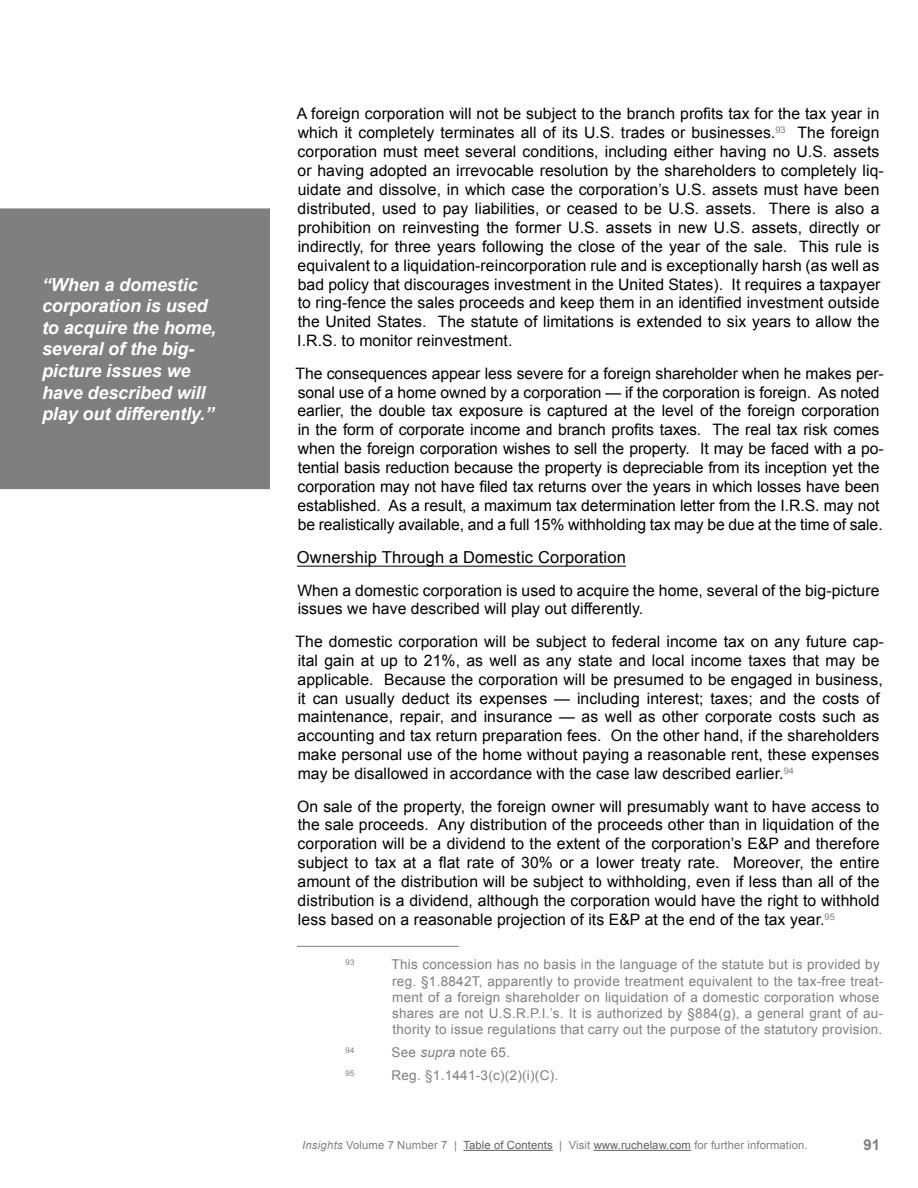
<style>
.page{position:relative;width:918px;height:1188px;background:#fff}
.page>*{position:absolute;margin:0;border:0;box-sizing:border-box;transform-origin:0 0}
.t1{font:italic 700 18px/21.6px "Arial";letter-spacing:-.005em;color:#fff}
.t2{font:16.5px "Arial";letter-spacing:.01em;color:#000}
.t3{font:15.75px/18.9px "Arial";letter-spacing:.005em;color:#000}
.t4{font:700 15px "Arial";color:#7f7f7f}
.t5{font:13.5px/16.2px "Arial";letter-spacing:.02em;color:#7f7f7f}
.t6{font:11.25px "Arial";letter-spacing:.01em;color:#7f7f7f}
.t7{font:7.8px "Arial";color:#7f7f7f}
.s1{font-style:italic}
.s2{color:#5f5f5f}
</style>
<div class="page">
<hr style="left:463px;top:1150px;width:90px;height:1px;background:#5f5f5f">
<hr style="left:594px;top:1150px;width:97px;height:1px;background:#5f5f5f">
<hr style="left:297px;top:566px;width:329px;height:1px;background:#000">
<hr style="left:297px;top:946px;width:162px;height:1px;background:#7f7f7f">
<div style="left:0;top:208px;width:270px;height:281px;background:#7f7f7f"></div>
<p class="t1" style="left:42px;top:274px;width:176px">“When a domestic corporation is used to acquire the home, several of the big&shy;picture issues we have described will play out differently.”</p>
<p class="t3" style="left:297px;top:105px;width:589px">A foreign corporation will not be subject to the branch profits tax for the tax year in which it completely terminates all of its U.S. trades or businesses.<sup>93</sup> The foreign corporation must meet several conditions, including either having no U.S. assets or having adopted an irrevocable resolution by the shareholders to completely liq&shy;uidate and dissolve, in which case the corporation’s U.S. assets must have been distributed, used to pay liabilities, or ceased to be U.S. assets. There is also a prohibition on reinvesting the former U.S. assets in new U.S. assets, directly or indirectly, for three years following the close of the year of the sale. This rule is equivalent to a liquidation-reincorporation rule and is exceptionally harsh (as well as bad policy that discourages investment in the United States). It requires a taxpayer to ring-fence the sales proceeds and keep them in an identified investment outside the United States. The statute of limitations is extended to six years to allow the I.R.S. to monitor reinvestment.</p>
<p class="t3" style="left:296px;top:364px;width:590px">The consequences appear less severe for a foreign shareholder when he makes per&shy;sonal use of a home owned by a corporation — if the corporation is foreign. As noted earlier, the double tax exposure is captured at the level of the foreign corporation in the form of corporate income and branch profits taxes. The real tax risk comes when the foreign corporation wishes to sell the property. It may be faced with a po&shy;tential basis reduction because the property is depreciable from its inception yet the corporation may not have filed tax returns over the years in which losses have been established. As a result, a maximum tax determination letter from the I.R.S. may not be realistically available, and a full 15% withholding tax may be due at the time of sale.</p>
<p class="t2" style="left:297px;top:547px;width:330px">Ownership Through a Domestic Corporation</p>
<p class="t3" style="left:297px;top:581px;width:584px">When a domestic corporation is used to acquire the home, several of the big-picture issues we have described will play out differently.</p>
<p class="t3" style="left:296px;top:632px;width:590px">The domestic corporation will be subject to federal income tax on any future cap&shy;ital gain at up to 21%, as well as any state and local income taxes that may be applicable. Because the corporation will be presumed to be engaged in business, it can usually deduct its expenses — including interest; taxes; and the costs of maintenance, repair, and insurance — as well as other corporate costs such as accounting and tax return preparation fees. On the other hand, if the shareholders make personal use of the home without paying a reasonable rent, these expenses may be disallowed in accordance with the case law described earlier.<sup>94</sup></p>
<p class="t3" style="left:297px;top:797px;width:584px;text-align:justify">On sale of the property, the foreign owner will presumably want to have access to the sale proceeds. Any distribution of the proceeds other than in liquidation of the corporation will be a dividend to the extent of the corporation’s E&amp;P and therefore subject to tax at a flat rate of 30% or a lower treaty rate. Moreover, the entire amount of the distribution will be subject to withholding, even if less than all of the distribution is a dividend, although the corporation would have the right to withhold less based on a reasonable projection of its E&amp;P at the end of the tax year.<sup>95</sup></p>
<p class="t7" style="left:346px;top:957px;width:10px">93</p>
<p class="t5" style="left:392px;top:957px;width:493px">This concession has no basis in the language of the statute but is provided by reg. §1.8842T, apparently to provide treatment equivalent to the tax-free treat&shy;ment of a foreign shareholder on liquidation of a domestic corporation whose shares are not U.S.R.P.I.’s. It is authorized by §884(g), a general grant of au&shy;thority to issue regulations that carry out the purpose of the statutory provision.</p>
<p class="t7" style="left:346px;top:1045px;width:10px">94</p>
<p class="t5" style="left:392px;top:1044px;width:120px">See <span class="s1">supra</span> note 65.</p>
<p class="t7" style="left:346px;top:1068px;width:10px">95</p>
<p class="t5" style="left:392px;top:1067px;width:168px">Reg. §1.1441-3(c)(2)(i)(C).</p>
<p class="t6" style="left:302px;top:1138px;width:507px"><span class="s1">Insights</span> Volume 7 Number 7 | <span class="s2">Table of Contents</span> | Visit <span class="s2">www.ruchelaw.com</span> for further information.</p>
<p class="t4" style="left:863px;top:1135px;width:18px">91</p>
</div>
